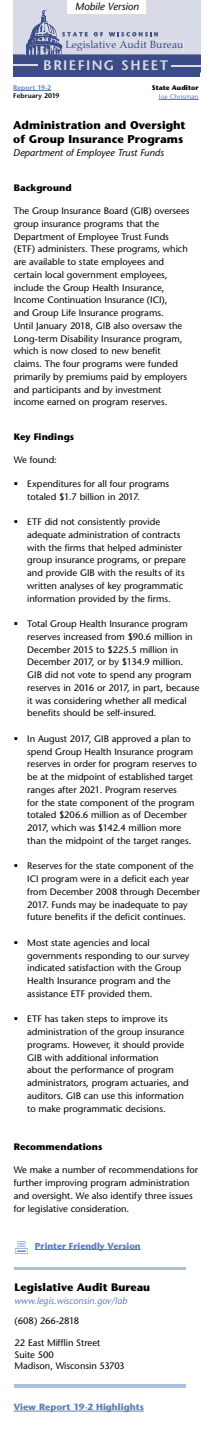
<style>
.page{position:relative;width:214px;height:1446px;background:#fff}
.page>*{position:absolute;margin:0;border:0;box-sizing:border-box;transform-origin:0 0}
.t1{font:600 13.8px "Stone Sans Std";letter-spacing:.1em;color:#d8dbe7}
.t2{font:700 11.25px/13.5px "Stone Sans Std";color:#000}
.t3{font:700 10.88px "Stone Sans Std";color:#000}
.t4{font:10.43px "Palatino LT Std";letter-spacing:.01em;color:#3c4c87}
.t5{font:italic 500 10.35px "Stone Sans Std";color:#000}
.t6{font:italic 500 9.75px "Stone Sans Std";letter-spacing:-.005em;color:#000}
.Text{font:500 9.38px/12.8px "Stone Sans Std";color:#000}
.t7{font:italic 500 9.38px/20.1px "Stone Sans Std";color:#5f7fba}
.FirstLevel{font:700 9.38px "Stone Sans Std";letter-spacing:.005em;color:#000}
.t8{font:700 9px "Stone Sans Std";color:#5f7fba}
.t9{font:700 8.7px "Stone Sans Std";color:#5d7ebc}
.t10{font:600 6.75px "Stone Sans Std";letter-spacing:.015em;color:#000}
.t11{font:700 6.75px "Stone Sans Std";color:#000}
.t12{font:500 6.75px "Stone Sans Std";color:#5f7fba}
.t13{font:600 6.75px "Stone Sans Std";letter-spacing:.015em;color:#5f7fba}
.s1{font-style:normal;color:#000}
</style>
<div class="page">
<hr style="left:14px;top:1384px;width:171px;height:3px;background:#5d7ebc">
<hr style="left:14px;top:1267px;width:171px;height:3px;background:#5d7ebc">
<hr style="left:35px;top:1249px;width:105px;height:1px;background:#5d7ebc">
<hr style="left:14px;top:1411px;width:130px;height:1px;background:#5f7fba">
<div style="left:14px;top:55px;width:186px;height:22px;background:#3c4c87"></div>
<svg style="left:14px;top:0;width:186px;height:10px"></svg>
<div style="left:67px;top:0;width:79px;height:14px;background:#fff"></div>
<svg style="left:14px;top:10px;width:186px;height:57px"></svg>
<hr style="left:13px;top:90px;width:38px;height:1px;background:#5f7fba">
<hr style="left:158px;top:99px;width:40px;height:1px;background:#5f7fba">
<p class="t5" style="left:75px;top:1px;width:65px">Mobile Version</p>
<p class="t4" style="left:65px;top:39px;width:119px">Legislative Audit Bureau</p>
<p class="t1" style="left:43px;top:57px;width:126px">BRIEFING SHEET</p>
<p class="t11" style="left:151px;top:83px;width:48px">State Auditor</p>
<p class="t12" style="left:158px;top:92px;width:41px">Joe Chrisman</p>
<p class="t13" style="left:13px;top:83px;width:39px">Report 19-2</p>
<p class="t10" style="left:13px;top:92px;width:47px">February 2019</p>
<p class="t2" style="left:13px;top:119px;width:174px">Administration and Oversight of Group Insurance Programs</p>
<p class="t6" style="left:13px;top:147px;width:152px">Department of Employee Trust Funds</p>
<p class="FirstLevel" style="left:14px;top:182px;width:59px">Background</p>
<p class="Text" style="left:14px;top:205px;width:177px">The Group Insurance Board (GIB) oversees group insurance programs that the Department of Employee Trust Funds (ETF) administers. These programs, which are available to state employees and certain local government employees, include the Group Health Insurance, Income Continuation Insurance (ICI),<br>and Group Life Insurance programs.<br>Until January 2018, GIB also oversaw the Long-term Disability Insurance program, which is now closed to new benefit claims. The four programs were funded primarily by premiums paid by employers and participants and by investment income earned on program reserves.</p>
<p class="FirstLevel" style="left:14px;top:431px;width:62px">Key Findings</p>
<p class="Text" style="left:14px;top:454px;width:44px">We found:</p>
<p class="Text" style="left:27px;top:477px;width:143px;text-indent:-14px">▪ Expenditures for all four programs totaled $1.7 billion in 2017.</p>
<p class="Text" style="left:27px;top:515px;width:160px;text-indent:-14px">▪ ETF did not consistently provide adequate administration of contracts with the firms that helped administer group insurance programs, or prepare and provide GIB with the results of its written analyses of key programmatic information provided by the firms.</p>
<p class="Text" style="left:27px;top:617px;width:173px;text-indent:-14px">▪ Total Group Health Insurance program reserves increased from $90.6 million in December 2015 to $225.5 million in December 2017, or by $134.9 million.<br>GIB did not vote to spend any program reserves in 2016 or 2017, in part, because it was considering whether all medical benefits should be self-insured.</p>
<p class="Text" style="left:27px;top:732px;width:171px;text-indent:-14px">▪ In August 2017, GIB approved a plan to spend Group Health Insurance program reserves in order for program reserves to be at the midpoint of established target ranges after 2021. Program reserves<br>for the state component of the program totaled $206.6 million as of December 2017, which was $142.4 million more than the midpoint of the target ranges.</p>
<p class="Text" style="left:27px;top:860px;width:174px;text-indent:-14px">▪ Reserves for the state component of the ICI program were in a deficit each year from December 2008 through December 2017. Funds may be inadequate to pay future benefits if the deficit continues.</p>
<p class="Text" style="left:27px;top:936px;width:163px;text-indent:-14px">▪ Most state agencies and local governments responding to our survey indicated satisfaction with the Group Health Insurance program and the assistance ETF provided them.</p>
<p class="Text" style="left:27px;top:1013px;width:163px;text-indent:-14px">▪ ETF has taken steps to improve its administration of the group insurance programs. However, it should provide GIB with additional information<br>about the performance of program administrators, program actuaries, and auditors. GIB can use this information to make programmatic decisions.</p>
<p class="FirstLevel" style="left:14px;top:1141px;width:90px">Recommendations</p>
<p class="Text" style="left:14px;top:1164px;width:185px">We make a number of recommendations for further improving program administration and oversight. We also identify three issues for legislative consideration.</p>
<p class="t9" style="left:35px;top:1240px;width:107px">Printer Friendly Version</p>
<p class="t3" style="left:14px;top:1281px;width:137px">Legislative Audit Bureau</p>
<p class="t7" style="left:14px;top:1290px;width:114px">www.legis.wisconsin.gov/lab <span class="s1">(608) 266-2818</span></p>
<p class="Text" style="left:14px;top:1337px;width:87px">22 East Mifflin Street</p>
<p class="Text" style="left:14px;top:1348px;width:41px">Suite 500</p>
<p class="Text" style="left:14px;top:1359px;width:111px">Madison, Wisconsin 53703</p>
<p class="t8" style="left:14px;top:1402px;width:131px">View Report 19-2 Highlights</p>
</div>
